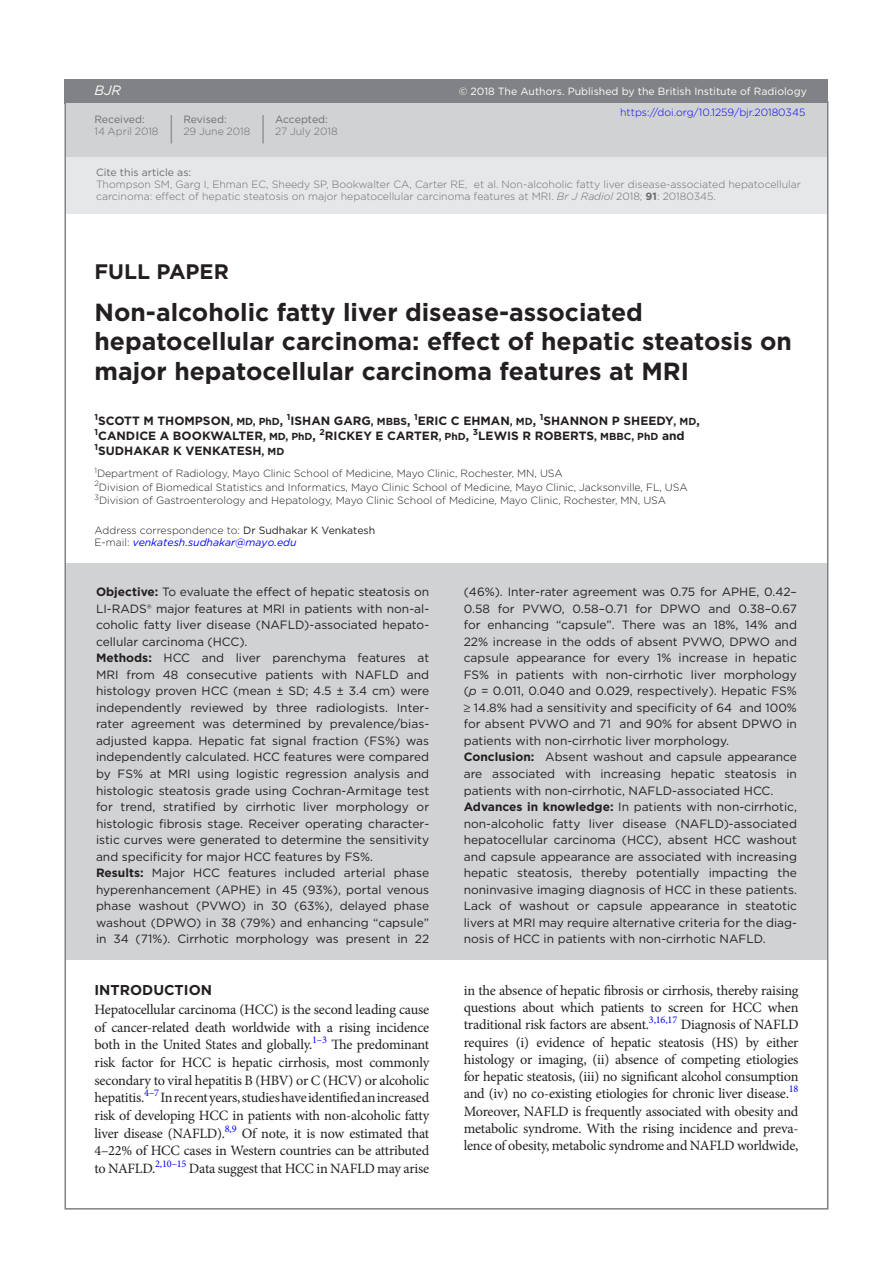
<style>
.page{position:relative;width:893px;height:1263px;background:#fff}
.page>*{position:absolute;margin:0;border:0;box-sizing:border-box;transform-origin:0 0}
.t1{font:700 24.75px/29.2px "Gotham";color:#231f20}
.t2{font:700 21px "Gotham";color:#231f20}
.t3{font:14.25px/17.7px "Minion Pro";letter-spacing:-.015em;color:#231f20;text-align:justify}
.t4{font:700 14.25px "Gotham";color:#231f20}
.t5{font:italic 13.5px "Gotham";color:#fff}
.t6{font:12px/16.5px "Gotham";color:#231f20}
.t7{font:700 12px/15px "Gotham";color:#231f20}
.t8{font:300 10.5px/13.5px "Gotham";letter-spacing:-.005em;color:#231f20}
.t9{font:300 10.5px/12px "Gotham";color:#6c6d70}
.t10{font:10.5px "Gotham";color:#fff}
.t11{font:10.5px "Gotham";color:#6c6d70}
.t12{font:300 10.5px "Gotham";color:#00f}
.s1{font-style:italic}
.s2{font-weight:700}
.s3{font-size:10.2px}
.s4{font-weight:400}
.s5{font-weight:400;font-style:italic;color:#00f}
</style>
<div class="page">
<div style="left:64px;top:79px;width:764px;height:24px;background:#808285"></div>
<div style="left:66px;top:154px;width:761px;height:59px;background:#e6e7e9"></div>
<div style="left:66px;top:103px;width:761px;height:53px;background:#d1d2d4"></div>
<hr style="left:262px;top:115px;width:2px;height:28px;background:#939598">
<svg style="left:171px;top:115px;width:1px;height:29px"></svg>
<div style="left:66px;top:563px;width:761px;height:396px;background:#d1d2d4"></div>
<p class="t5" style="left:94px;top:83px;width:28px">BJR</p>
<p class="t11" style="left:94px;top:113px;width:52px">Received:</p>
<p class="t9" style="left:94px;top:125px;width:66px">14 April 2018</p>
<p class="t11" style="left:183px;top:113px;width:45px">Revised:</p>
<p class="t9" style="left:183px;top:125px;width:68px">29 June 2018</p>
<p class="t11" style="left:275px;top:113px;width:54px">Accepted:</p>
<p class="t9" style="left:275px;top:125px;width:64px">27 July 2018</p>
<p class="t10" style="left:459px;top:85px;width:350px">© 2018 The Authors. Published by the British Institute of Radiology</p>
<p class="t12" style="left:620px;top:106px;width:187px">https://doi.org/10.1259/bjr.20180345</p>
<p class="t11" style="left:96px;top:165px;width:97px">Cite this article as:</p>
<p class="t9" style="left:96px;top:178px;width:707px">Thompson SM, Garg I, Ehman EC, Sheedy SP, Bookwalter CA, Carter RE, et al. Non-alcoholic fatty liver disease-associated hepatocellular carcinoma: effect of hepatic steatosis on major hepatocellular carcinoma features at MRI. <span class="s1">Br J Radiol</span> 2018; <span class="s2">91</span>: 20180345.</p>
<h2 class="t2" style="left:94px;top:258px;width:136px">Full Paper</h2>
<h1 class="t1" style="left:94px;top:298px;width:699px">Non-alcoholic fatty liver disease-associated hepatocellular carcinoma: effect of hepatic steatosis on major hepatocellular carcinoma features at MRI</h1>
<p class="t7" style="left:94px;top:413px;width:100px"><sup>1</sup>Scott M Thomps</p>
<p class="t7" style="left:211px;top:413px;width:491px">on<span class="s3">, MD, PhD</span>, <sup>1</sup>Ishan Garg<span class="s3">, MBBS</span>, <sup>1</sup>Eric C Ehman<span class="s3">, MD</span>, <sup>1</sup>Shannon P Sheedy<span class="s3">, MD</span>,</p>
<p class="t7" style="left:94px;top:428px;width:30px"><sup>1</sup>Candi</p>
<p class="t7" style="left:94px;top:428px;width:592px;text-indent:45px">ce A Bookwalter<span class="s3">, MD, PhD</span>, <sup>2</sup>Ri ckey E Carter<span class="s3">, PhD</span>, <sup>3</sup>Lewis R Roberts<span class="s3">, MBBC, PhD</span> and<br><sup>1</sup>Sudhakar K Ven katesh<span class="s3">, MD</span></p>
<p class="t8" style="left:94px;top:466px;width:595px"><sup>1</sup>Department of Radiology, Mayo Clinic School of Medicine, Mayo Clinic, Rochester, MN, USA<br><sup>2</sup>Division of Biomedical Statistics and Informatics, Mayo Clinic School of Medicine, Mayo Clinic, Jacksonville, FL, USA<br><sup>3</sup>Division of Gastroenterology and Hepatology, Mayo Clinic School of Medicine, Mayo Clinic, Rochester, MN, USA</p>
<p class="t8" style="left:95px;top:524px;width:282px;line-height:12px">Address correspondence to: <span class="s4">Dr Sudhakar K Venkatesh<br></span>E-mail: <span class="s5">venkatesh.sudhakar@mayo.edu</span></p>
<p class="t6" style="left:96px;top:584px;width:335px"><span class="s2">Objective:</span> To evaluate the effect of hepatic steatosis on LI-RADS® major features at MRI in patients with non-al&shy;coholic fatty liver disease (NAFLD)-associated hepato&shy;cellular carcinoma (HCC).<br><span class="s2">Methods:</span> HCC and liver parenchyma features at MRI from 48 consecutive patients with NAFLD and histology proven HCC (mean ± SD; 4.5 ± 3.4 cm) were independently reviewed by three radiologists. Inter&shy;rater agreement was determined by prevalence/bias&shy;adjusted kappa. Hepatic fat signal fraction (FS%) was independently calculated. HCC features were compared by FS% at MRI using logistic regression analysis and histologic steatosis grade using Cochran-Armitage test for trend, stratified by cirrhotic liver morphology or histologic fibrosis stage. Receiver operating character&shy;istic curves were generated to determine the sensitivity and specificity for major HCC features by FS%.<br><span class="s2">Results:</span> Major HCC features included arterial phase hyperenhancement (APHE) in 45 (93%), portal venous phase washout (PVWO) in 30 (63%), delayed phase washout (DPWO) in 38 (79%) and enhancing “capsule” in 34 (71%). Cirrhotic morphology was present in 22</p>
<p class="t6" style="left:464px;top:584px;width:335px">(46%). Inter-rater agreement was 0.75 for APHE, 0.42– 0.58 for PVWO, 0.58–0.71 for DPWO and 0.38–0.67 for enhancing “capsule”. There was an 18%, 14% and 22% increase in the odds of absent PVWO, DPWO and capsule appearance for every 1% increase in hepatic FS% in patients with non-cirrhotic liver morphology (<span class="s1">p</span> = 0.011, 0.040 and 0.029, respectively). Hepatic FS% ≥ 14.8% had a sensitivity and specificity of 64 and 100% for absent PVWO and 71 and 90% for absent DPWO in patients with non-cirrhotic liver morphology.<br><span class="s2">Conclusion:</span> Absent washout and capsule appearance are associated with increasing hepatic steatosis in patients with non-cirrhotic, NAFLD-associated HCC.<br><span class="s2">Advances in knowledge:</span> In patients with non-cirrhotic, non-alcoholic fatty liver disease (NAFLD)-associated hepatocellular carcinoma (HCC), absent HCC washout and capsule appearance are associated with increasing hepatic steatosis, thereby potentially impacting the noninvasive imaging diagnosis of HCC in these patients.<br>Lack of washout or capsule appearance in steatotic livers at MRI may require alternative criteria for the diag&shy;nosis of HCC in patients with non-cirrhotic NAFLD.</p>
<p class="t4" style="left:94px;top:980px;width:117px">Introduction</p>
<p class="t3" style="left:94px;top:1000px;width:336px">Hepatocellular carcinoma (HCC) is the second leading cause of cancer-related death worldwide with a rising incidence both in the United States and globally.<sup>1–3</sup> The predominant risk factor for HCC is hepatic cirrhosis, most commonly secondary to viral hepatitis B (HBV) or C (HCV) or alcoholic hepatitis.<sup>4–7</sup> In recent years, studies have identified an increased risk of developing HCC in patients with non-alcoholic fatty liver disease (NAFLD).<sup>8,9</sup> Of note, it is now estimated that 4–22% of HCC cases in Western countries can be attributed to NAFLD.<sup>2,10–15</sup> Data suggest that HCC in NAFLD may arise</p>
<p class="t3" style="left:464px;top:982px;width:336px;line-height:17.2px">in the absence of hepatic fibrosis or cirrhosis, thereby raising questions about which patients to screen for HCC when traditional risk factors are absent.<sup>3,16,17</sup> Diagnosis of NAFLD requires (i) evidence of hepatic steatosis (HS) by either histology or imaging, (ii) absence of competing etiologies for hepatic steatosis, (iii) no significant alcohol consumption and (iv) no co-existing etiologies for chronic liver disease.<sup>18<br></sup>Moreover, NAFLD is frequently associated with obesity and metabolic syndrome. With the rising incidence and preva&shy;lence of obesity, metabolic syndrome and NAFLD worldwide,</p>
</div>
